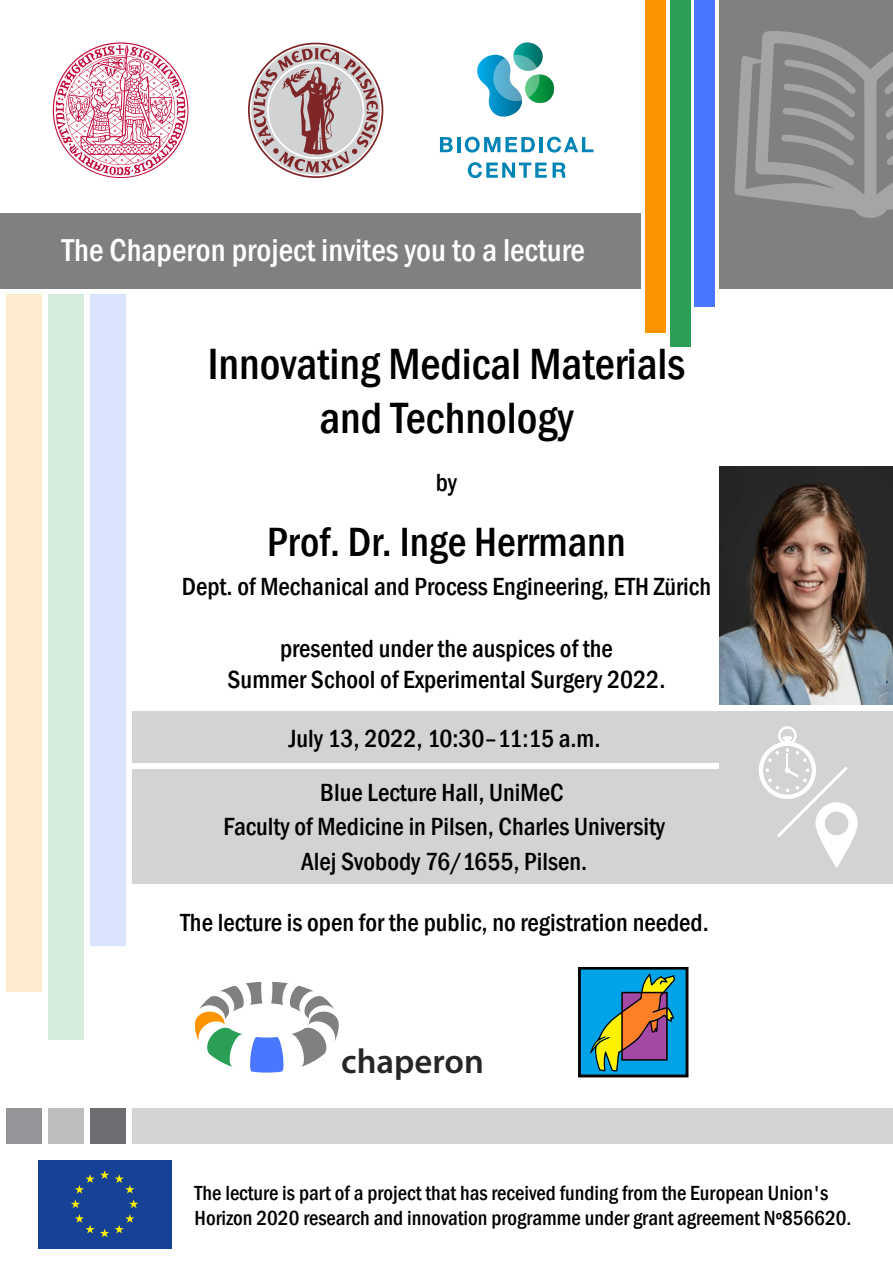
<style>
.page{position:relative;width:893px;height:1263px;background:#fff}
.page>*{position:absolute;margin:0;border:0;box-sizing:border-box;transform-origin:0 0}
.t1{font:500 condensed 45px/54px "Franklin Gothic";color:#000;text-align:center}
.t2{font:500 condensed 42px "Franklin Gothic";color:#000}
.t3{font:600 34.65px "Myriad Pro";color:#262626}
.t4{font:500 condensed 32.55px "Franklin Gothic";color:#fff}
.t5{font:500 condensed 25.5px/30.6px "Franklin Gothic";color:#000;text-align:center}
.t6{font:500 condensed 21px/25.2px "Franklin Gothic";color:#000}
</style>
<div class="page">
<svg style="left:477px;top:42px;width:78px;height:75px"></svg>
<svg style="left:440px;top:137px;width:13px;height:15px"></svg>
<hr style="left:457px;top:137px;width:3px;height:15px;background:#0083b5">
<svg style="left:465px;top:137px;width:70px;height:16px"></svg>
<hr style="left:539px;top:137px;width:4px;height:15px;background:#0083b5">
<svg style="left:547px;top:137px;width:46px;height:16px"></svg>
<svg style="left:468px;top:162px;width:79px;height:16px"></svg>
<svg style="left:553px;top:163px;width:13px;height:15px"></svg>
<svg style="left:53px;top:42px;width:135px;height:136px"></svg>
<svg style="left:248px;top:43px;width:135px;height:135px"></svg>
<div style="left:0;top:213px;width:641px;height:75px;background:#808080"></div>
<div style="left:719px;top:0;width:174px;height:288px;background:#808080"></div>
<div style="left:132px;top:769px;width:761px;height:115px;background:#d1d3d4"></div>
<div style="left:132px;top:1108px;width:761px;height:35px;background:#d1d3d4"></div>
<div style="left:48px;top:1108px;width:36px;height:35px;background:#bcbec0"></div>
<div style="left:90px;top:1108px;width:36px;height:35px;background:#6d6e71"></div>
<div style="left:6px;top:1108px;width:35px;height:35px;background:#939598"></div>
<div style="left:132px;top:711px;width:761px;height:51px;background:#d1d3d4"></div>
<div style="left:719px;top:744px;width:174px;height:56px;background:#d1d3d4"></div>
<div style="left:645px;top:0;width:21px;height:332px;background:#fc9400"></div>
<div style="left:670px;top:0;width:20px;height:347px;background:#2a9f55"></div>
<div style="left:694px;top:0;width:21px;height:307px;background:#4a77ff"></div>
<div style="left:6px;top:295px;width:35px;height:697px;background:#feeacd"></div>
<div style="left:48px;top:295px;width:36px;height:745px;background:#d5ecdd"></div>
<div style="left:90px;top:295px;width:36px;height:651px;background:#dbe4ff"></div>
<svg style="left:578px;top:967px;width:110px;height:110px;background:#458594"></svg>
<div style="left:621px;top:992px;width:47px;height:69px;border:2px solid #000"></div>
<svg style="left:195px;top:982px;width:144px;height:90px"></svg>
<div style="left:38px;top:1160px;width:133px;height:88px;background:#164194"></div>
<svg style="left:71px;top:1170px;width:38px;height:38px"></svg>
<svg style="left:75px;top:1214px;width:34px;height:23px"></svg>
<svg style="left:115px;top:1214px;width:19px;height:19px"></svg>
<svg style="left:129px;top:1199px;width:9px;height:9px"></svg>
<svg style="left:115px;top:1174px;width:19px;height:19px"></svg>
<svg style="left:759px;top:726px;width:99px;height:142px"></svg>
<svg style="left:734px;top:31px;width:159px;height:187px"></svg>
<img style="left:719px;top:466px;width:174px;height:239px">
<p class="t4" style="left:62px;top:228px;width:525px">The Chaperon project invites you to a lecture</p>
<h1 class="t1" style="left:208px;top:337px;width:479px">Innovating Medical Materials and Technology</h1>
<p class="t5" style="left:436px;top:467px;width:23px">by</p>
<h2 class="t2" style="left:267px;top:514px;width:360px">Prof. Dr. Inge Herrmann</h2>
<p class="t5" style="left:182px;top:571px;width:531px">Dept. of Mechanical and Process Engineering, ETH Zürich</p>
<p class="t5" style="left:228px;top:633px;width:439px">presented under the auspices of the<br>Summer School of Experimental Surgery 2022.</p>
<p class="t5" style="left:289px;top:712px;width:313px;line-height:53.6px">July 13, 2022, 10:30–11:15 a.m.<br>Blue Lecture Hall, UniMeC</p>
<p class="t5" style="left:223px;top:809px;width:443px;line-height:34.5px">Faculty of Medicine in Pilsen, Charles University<br>Alej Svobody 76/1655, Pilsen.</p>
<p class="t5" style="left:180px;top:907px;width:530px">The lecture is open for the public, no registration needed.</p>
<h3 class="t3" style="left:341px;top:1039px;width:144px">chaperon</h3>
<p class="t6" style="left:195px;top:1180px;width:658px">The lecture is part of a project that has received funding from the European Union's<br>Horizon 2020 research and innovation programme under grant agreement Nº856620.</p>
</div>
